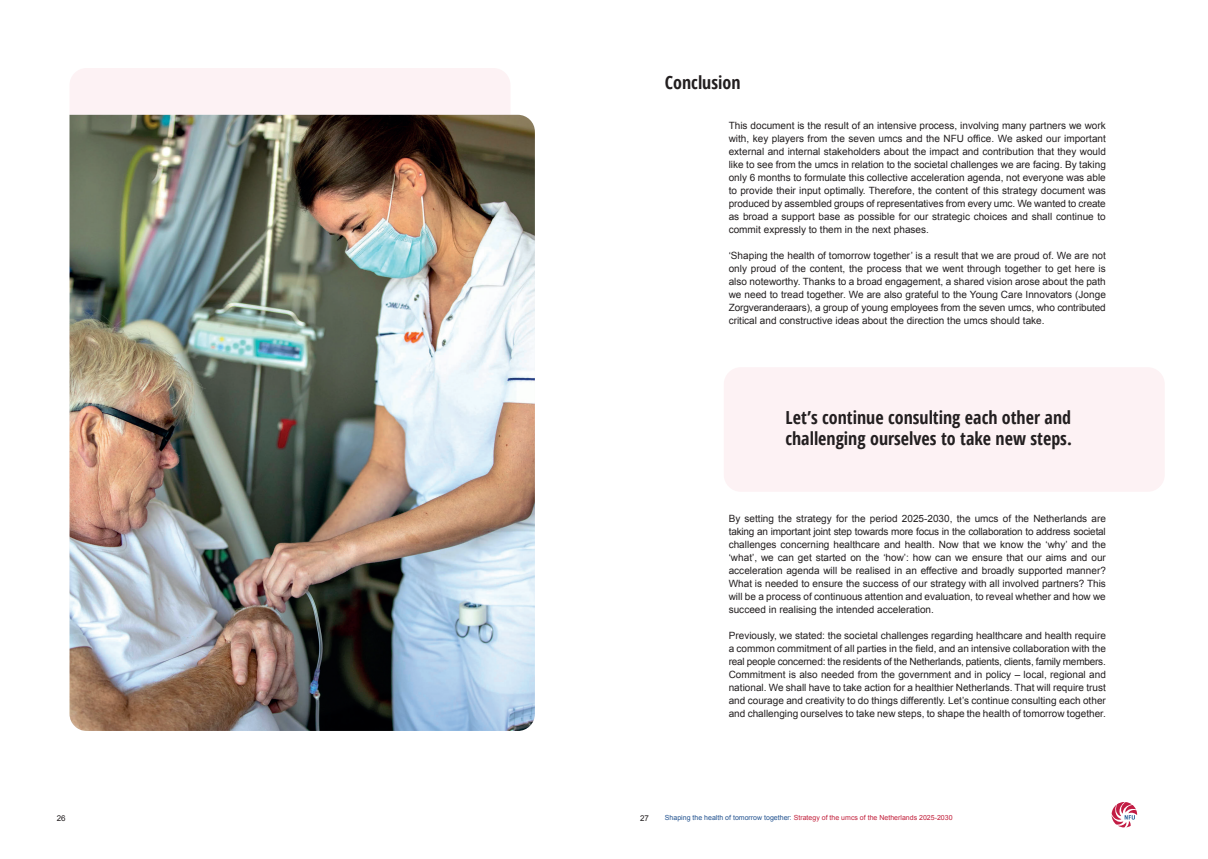
<style>
.page{position:relative;width:1208px;height:859px;background:#fff}
.page>*{position:absolute;margin:0;border:0;box-sizing:border-box;transform-origin:0 0}
.t1{font:700 condensed 18px/21.6px "Open Sans";color:#231f20}
.t2{font:10px/13px "Arial";color:#231f20;text-align:justify}
.t3{font:8px "Arial";color:#231f20}
.t4{font:7px "Arial";color:#c2203c}
.s1{color:#22528f}
</style>
<div class="page">
<svg style="left:1111px;top:802px;width:26px;height:25px"></svg>
<div style="left:724px;top:367px;width:440px;height:125px;background:#fdf2f4;border-radius:17px"></div>
<div style="left:69px;top:68px;width:441px;height:565px;background:#fdf2f4;border-radius:17px"></div>
<img style="left:69px;top:115px;width:466px;height:616px">
<h1 class="t1" style="left:665px;top:71px;width:77px">Conclusion</h1>
<p class="t2" style="left:729px;top:119px;width:379px">This document is the result of an intensive process, involving many partners we work with, key players from the seven umcs and the NFU office. We asked our important external and internal stakeholders about the impact and contribution that they would like to see from the umcs in relation to the societal challenges we are facing. By taking only 6 months to formulate this collective acceleration agenda, not everyone was able to provide their input optimally. Therefore, the content of this strategy document was produced by assembled groups of representatives from every umc. We wanted to create as broad a support base as possible for our strategic choices and shall continue to commit expressly to them in the next phases.</p>
<p class="t2" style="left:729px;top:249px;width:379px">‘Shaping the health of tomorrow together’ is a result that we are proud of. We are not only proud of the content, the process that we went through together to get here is also noteworthy. Thanks to a broad engagement, a shared vision arose about the path we need to tread together. We are also grateful to the Young Care Innovators (Jonge Zorgveranderaars), a group of young employees from the seven umcs, who contributed critical and constructive ideas about the direction the umcs should take.</p>
<h1 class="t1" style="left:785px;top:406px;width:288px">Let’s continue consulting each other and challenging ourselves to take new steps.</h1>
<p class="t2" style="left:729px;top:512px;width:379px">By setting the strategy for the period 2025-2030, the umcs of the Netherlands are taking an important joint step towards more focus in the collaboration to address societal challenges concerning healthcare and health. Now that we know the ‘why’ and the ‘what’, we can get started on the ‘how’: how can we ensure that our aims and our acceleration agenda will be realised in an effective and broadly supported manner?<br>What is needed to ensure the success of our strategy with all involved partners? This will be a process of continuous attention and evaluation, to reveal whether and how we succeed in realising the intended acceleration.</p>
<p class="t2" style="left:729px;top:629px;width:379px">Previously, we stated: the societal challenges regarding healthcare and health require a common commitment of all parties in the field, and an intensive collaboration with the real people concerned: the residents of the Netherlands, patients, clients, family members.<br>Commitment is also needed from the government and in policy – local, regional and national. We shall have to take action for a healthier Netherlands. That will require trust and courage and creativity to do things differently. Let’s continue consulting each other and challenging ourselves to take new steps, to shape the health of tomorrow together.</p>
<p class="t3" style="left:57px;top:813px;width:10px">26</p>
<p class="t3" style="left:640px;top:813px;width:10px">27</p>
<p class="t4" style="left:665px;top:813px;width:289px"><span class="s1">Shaping the health of tomorrow together:</span> Strategy of the umcs of the Netherlands 2025-2030</p>
</div>
